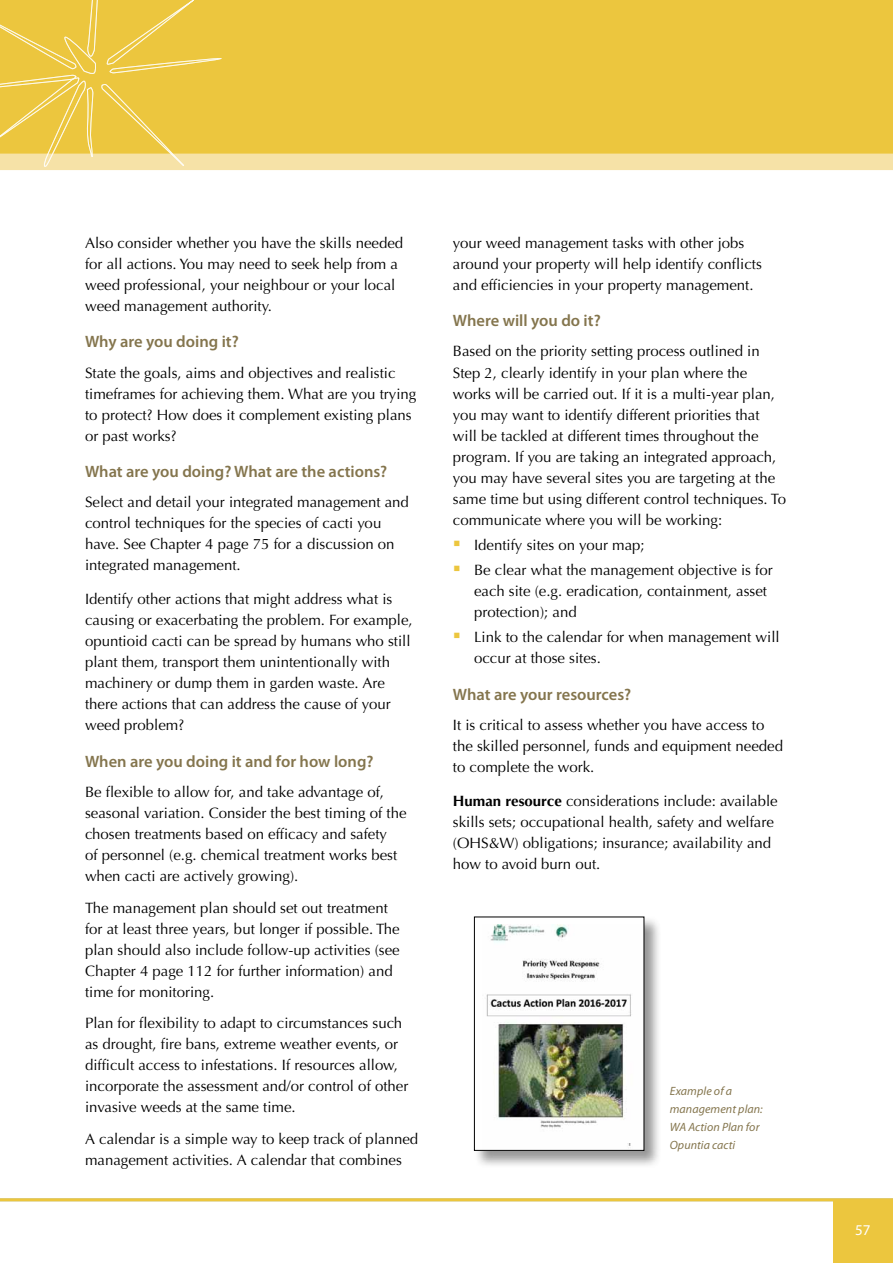
<style>
.page{position:relative;width:893px;height:1263px;background:#fff}
.page>*{position:absolute;margin:0;border:0;box-sizing:border-box;transform-origin:0 0}
.t1{font:600 16.5px "Myriad Pro";color:#84754d}
.t2{font:15px/21px "Optima";color:#000}
.t3{font:15px "Myriad Pro";color:#fff}
.t4{font:italic 12px/18px "Myriad Pro";letter-spacing:.005em;color:#84754d}
.s1{color:#ecc63e}
.s2{font-weight:700}
</style>
<div class="page">
<div style="left:833px;top:1201px;width:60px;height:62px;background:#ecc63e"></div>
<hr style="left:0;top:1198px;width:893px;height:3px;background:#ecc63e">
<div style="left:0;top:0;width:893px;height:164px;background:#ecc63e"></div>
<div style="left:0;top:154px;width:893px;height:16px;background:#f6e2a7"></div>
<svg style="left:0;top:0;width:222px;height:167px"></svg>
<div style="left:473px;top:916px;width:188px;height:252px;background:#000;opacity:.41"></div>
<div style="left:474px;top:917px;width:170px;height:233px;background:#fff"></div>
<img style="left:486px;top:924px;width:145px;height:222px">
<div style="left:474px;top:917px;width:170px;height:234px;border:1px solid #000"></div>
<p class="t2" style="left:85px;top:232px;width:320px">Also consider whether you have the skills needed for all actions. You may need to seek help from a weed professional, your neighbour or your local weed management authority.</p>
<p class="t1" style="left:85px;top:331px;width:155px">Why are you doing it?</p>
<p class="t2" style="left:85px;top:362px;width:333px">State the goals, aims and objectives and realistic timeframes for achieving them. What are you trying to protect? How does it complement existing plans or past works?</p>
<p class="t1" style="left:85px;top:461px;width:304px">What are you doing? What are the actions?</p>
<p class="t2" style="left:85px;top:492px;width:325px">Select and detail your integrated management and control techniques for the species of cacti you have. See Chapter 4 page 75 for a discussion on integrated management.</p>
<p class="t2" style="left:85px;top:589px;width:329px">Identify other actions that might address what is causing or exacerbating the problem. For example, opuntioid cacti can be spread by humans who still plant them, transport them unintentionally with machinery or dump them in garden waste. Are there actions that can address the cause of your weed problem?</p>
<p class="t1" style="left:85px;top:751px;width:290px">When are you doing it and for how long?</p>
<p class="t2" style="left:85px;top:781px;width:323px">Be flexible to allow for, and take advantage of, seasonal variation. Consider the best timing of the chosen treatments based on efficacy and safety<br>of personnel (e.g. chemical treatment works best when cacti are actively growing).</p>
<p class="t2" style="left:85px;top:897px;width:316px">The management plan should set out treatment for at least three years, but longer if possible. The plan should also include follow-up activities (see Chapter 4 page 112 for further information) and time for monitoring.</p>
<p class="t2" style="left:85px;top:1013px;width:325px">Plan for flexibility to adapt to circumstances such as drought, fire bans, extreme weather events, or difficult access to infestations. If resources allow, incorporate the assessment and/or control of other invasive weeds at the same time.</p>
<p class="t2" style="left:85px;top:1128px;width:335px">A calendar is a simple way to keep track of planned management activities. A calendar that combines</p>
<p class="t2" style="left:453px;top:232px;width:311px">your weed management tasks with other jobs around your property will help identify conflicts and efficiencies in your property management.</p>
<p class="t1" style="left:453px;top:310px;width:149px">Where will you do it?</p>
<p class="t2" style="left:453px;top:341px;width:335px">Based on the priority setting process outlined in Step 2, clearly identify in your plan where the works will be carried out. If it is a multi-year plan, you may want to identify different priorities that will be tackled at different times throughout the program. If you are taking an integrated approach, you may have several sites you are targeting at the same time but using different control techniques. To communicate where you will be working:</p>
<p class="t2" style="left:453px;top:534px;width:193px"><span class="s1">▪</span> Identify sites on your map;</p>
<p class="t2" style="left:474px;top:560px;width:300px;text-indent:-21px"><span class="s1">▪</span> Be clear what the management objective is for each site (e.g. eradication, containment, asset protection); and</p>
<p class="t2" style="left:474px;top:627px;width:307px;text-indent:-21px"><span class="s1">▪</span> Link to the calendar for when management will occur at those sites.</p>
<p class="t1" style="left:453px;top:684px;width:180px">What are your resources?</p>
<p class="t2" style="left:453px;top:715px;width:332px">It is critical to assess whether you have access to the skilled personnel, funds and equipment needed to complete the work.</p>
<p class="t2" style="left:453px;top:790px;width:326px"><span class="s2">Human resource</span> considerations include: available skills sets; occupational health, safety and welfare (OHS&amp;W) obligations; insurance; availability and how to avoid burn out.</p>
<p class="t4" style="left:670px;top:1081px;width:94px">Example of a management plan:<br>WA Action Plan for<br>Opuntia cacti</p>
<p class="t3" style="left:855px;top:1220px;width:17px">57</p>
</div>
